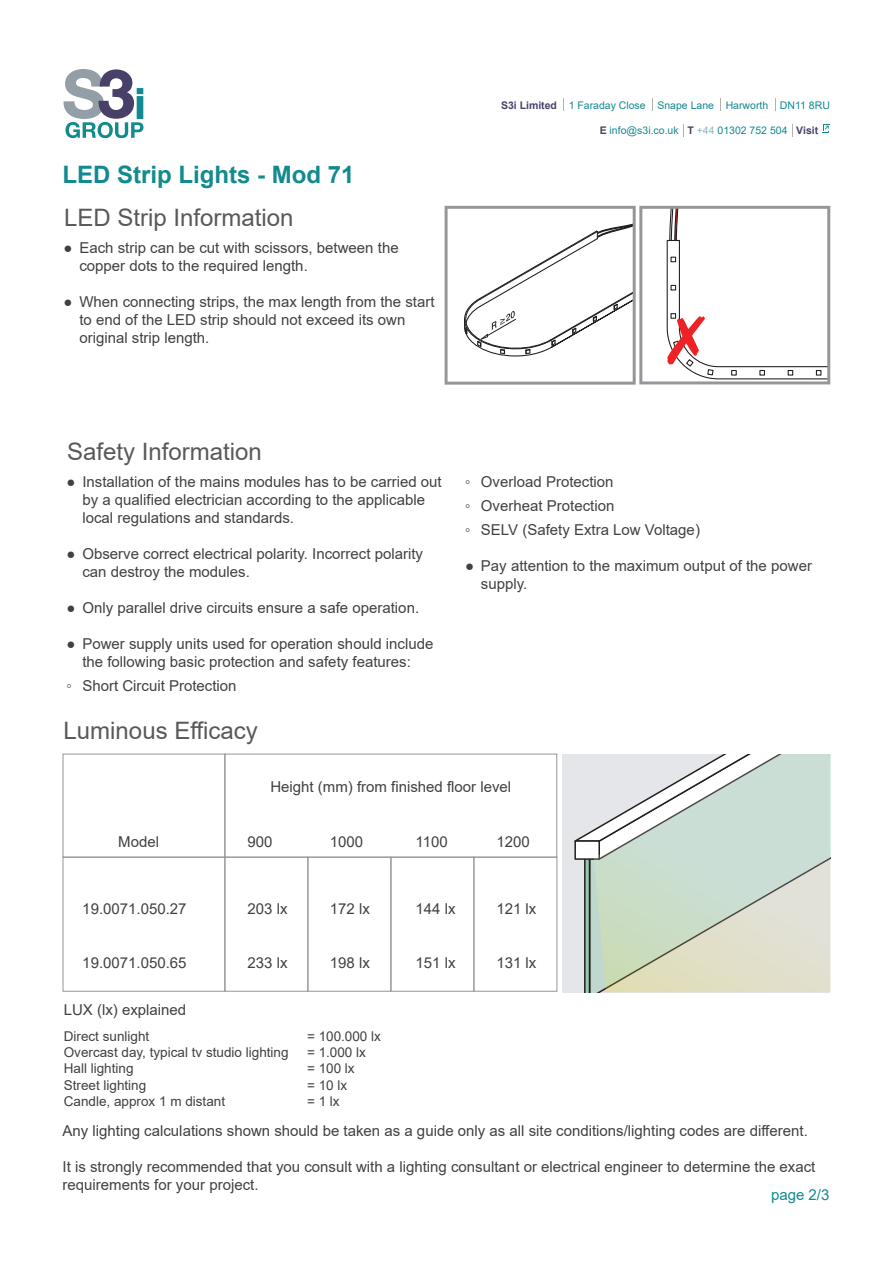
<style>
.page{position:relative;width:893px;height:1263px;background:#fff}
.page>*{position:absolute;margin:0;border:0;box-sizing:border-box;transform-origin:0 0}
.t1{font:24px "Arial";color:#58595b}
.t2{font:700 24px "Arial";color:#118a90}
.t3{font:15px/24px "Arial";color:#414042}
.t4{font:15px "Arial";color:#118a90}
.t5{font:13.5px/16.2px "Arial";color:#414042}
.t6{font:10.5px "Arial";color:#11898f}
.s1{font-weight:700;color:#4a4168}
.s2{color:#92b7be}
</style>
<div class="page">
<svg style="left:63px;top:69px;width:80px;height:69px"></svg>
<div style="left:225px;top:754px;width:332px;height:103px;border:1px solid #949699"></div>
<div style="left:563px;top:754px;width:267px;height:238px;background:#e5e6e9"></div>
<svg style="left:575px;top:829px;width:19px;height:163px"></svg>
<div style="left:574px;top:840px;width:26px;height:20px;background:#fff;border:2px solid #211e1e"></div>
<svg style="left:594px;top:754px;width:236px;height:238px;background:#d3ddd1"></svg>
<div style="left:63px;top:857px;width:162px;height:134px;border:1px solid #949699"></div>
<div style="left:63px;top:754px;width:162px;height:103px;border:1px solid #949699"></div>
<div style="left:225px;top:857px;width:83px;height:134px;border:1px solid #949699"></div>
<div style="left:308px;top:857px;width:83px;height:134px;border:1px solid #949699"></div>
<div style="left:391px;top:857px;width:83px;height:134px;border:1px solid #949699"></div>
<div style="left:474px;top:857px;width:83px;height:134px;border:1px solid #949699"></div>
<svg style="left:445px;top:206px;width:385px;height:179px"></svg>
<svg style="left:775px;top:98px;width:1px;height:13px"></svg>
<svg style="left:652px;top:98px;width:1px;height:13px"></svg>
<svg style="left:720px;top:98px;width:1px;height:13px"></svg>
<svg style="left:563px;top:98px;width:1px;height:13px"></svg>
<svg style="left:683px;top:124px;width:1px;height:13px"></svg>
<svg style="left:792px;top:124px;width:1px;height:13px"></svg>
<svg style="left:823px;top:125px;width:6px;height:7px"></svg>
<h1 class="t2" style="left:63px;top:158px;width:294px">LED Strip Lights - Mod 71</h1>
<h1 class="t1" style="left:64px;top:201px;width:231px">LED Strip Information</h1>
<p class="t3" style="left:79px;top:253px;width:230px">copper dots to the required length.</p>
<p class="t3" style="left:79px;top:310px;width:328px;line-height:18px">to end of the LED strip should not exceed its own original strip length.</p>
<p class="t3" style="left:64px;top:235px;width:337px">● Each strip can be cut with scissors, between the</p>
<p class="t3" style="left:64px;top:289px;width:372px">● When connecting strips, the max length from the start</p>
<p class="t6" style="left:501px;top:98px;width:330px"><span class="s1">S3i Limited</span> 1 Faraday Close Snape Lane Harworth DN11 8RU</p>
<p class="t6" style="left:600px;top:123px;width:220px"><span class="s1">E</span> info@s3i.co.uk <span class="s1">T</span> <span class="s2">+44</span> 01302 752 504 <span class="s1">Visit</span></p>
<h1 class="t1" style="left:67px;top:435px;width:196px">Safety Information</h1>
<p class="t3" style="left:82px;top:491px;width:344px;line-height:18px">by a qualified electrician according to the applicable local regulations and standards.</p>
<p class="t3" style="left:67px;top:470px;width:377px">● Installation of the mains modules has to be carried out</p>
<p class="t3" style="left:67px;top:542px;width:358px">● Observe correct electrical polarity. Incorrect polarity</p>
<p class="t3" style="left:67px;top:596px;width:354px">● Only parallel drive circuits ensure a safe operation.</p>
<p class="t3" style="left:67px;top:632px;width:368px">● Power supply units used for operation should include</p>
<p class="t3" style="left:67px;top:674px;width:7px">◦</p>
<p class="t3" style="left:82px;top:560px;width:169px">can destroy the modules.</p>
<p class="t3" style="left:82px;top:650px;width:330px">the following basic protection and safety features:<br>Short Circuit Protection</p>
<h1 class="t1" style="left:64px;top:713px;width:196px">Luminous Efficacy</h1>
<p class="t3" style="left:481px;top:470px;width:220px">Overload Protection<br>Overheat Protection<br>SELV (Safety Extra Low Voltage)</p>
<p class="t3" style="left:481px;top:557px;width:333px;line-height:18px;text-indent:-16px">● Pay attention to the maximum output of the power supply.</p>
<p class="t3" style="left:465px;top:470px;width:7px;text-align:justify">◦ ◦ ◦</p>
<p class="t3" style="left:270px;top:775px;width:242px">Height (mm) from finished floor level</p>
<p class="t3" style="left:118px;top:830px;width:42px">Model</p>
<p class="t3" style="left:330px;top:830px;width:35px">1000</p>
<p class="t3" style="left:248px;top:830px;width:27px">900</p>
<p class="t3" style="left:416px;top:830px;width:34px">1100</p>
<p class="t3" style="left:496px;top:830px;width:35px">1200</p>
<p class="t3" style="left:82px;top:896px;width:106px">19.0071.050.27</p>
<p class="t3" style="left:248px;top:896px;width:42px">203 lx</p>
<p class="t3" style="left:330px;top:896px;width:42px">172 lx</p>
<p class="t3" style="left:416px;top:896px;width:42px">144 lx</p>
<p class="t3" style="left:496px;top:896px;width:42px">121 lx</p>
<p class="t3" style="left:82px;top:950px;width:106px">19.0071.050.65</p>
<p class="t3" style="left:248px;top:950px;width:42px">233 lx</p>
<p class="t3" style="left:330px;top:950px;width:42px">198 lx</p>
<p class="t3" style="left:416px;top:950px;width:42px">151 lx</p>
<p class="t3" style="left:496px;top:950px;width:42px">131 lx</p>
<p class="t3" style="left:64px;top:998px;width:124px">LUX (lx) explained</p>
<p class="t5" style="left:64px;top:1028px;width:226px">Direct sunlight<br>Overcast day, typical tv studio lighting<br>Hall lighting<br>Street lighting<br>Candle, approx 1 m distant</p>
<p class="t5" style="left:307px;top:1028px;width:75px">= 100.000 lx = 1.000 lx<br>= 100 lx<br>= 10 lx<br>= 1 lx</p>
<p class="t3" style="left:63px;top:1118px;width:747px">Any lighting calculations shown should be taken as a guide only as all site conditions/lighting codes are different.</p>
<p class="t3" style="left:63px;top:1157px;width:754px;line-height:18px">It is strongly recommended that you consult with a lighting consultant or electrical engineer to determine the exact requirements for your project.</p>
<p class="t4" style="left:771px;top:1184px;width:60px">page 2/3</p>
</div>
